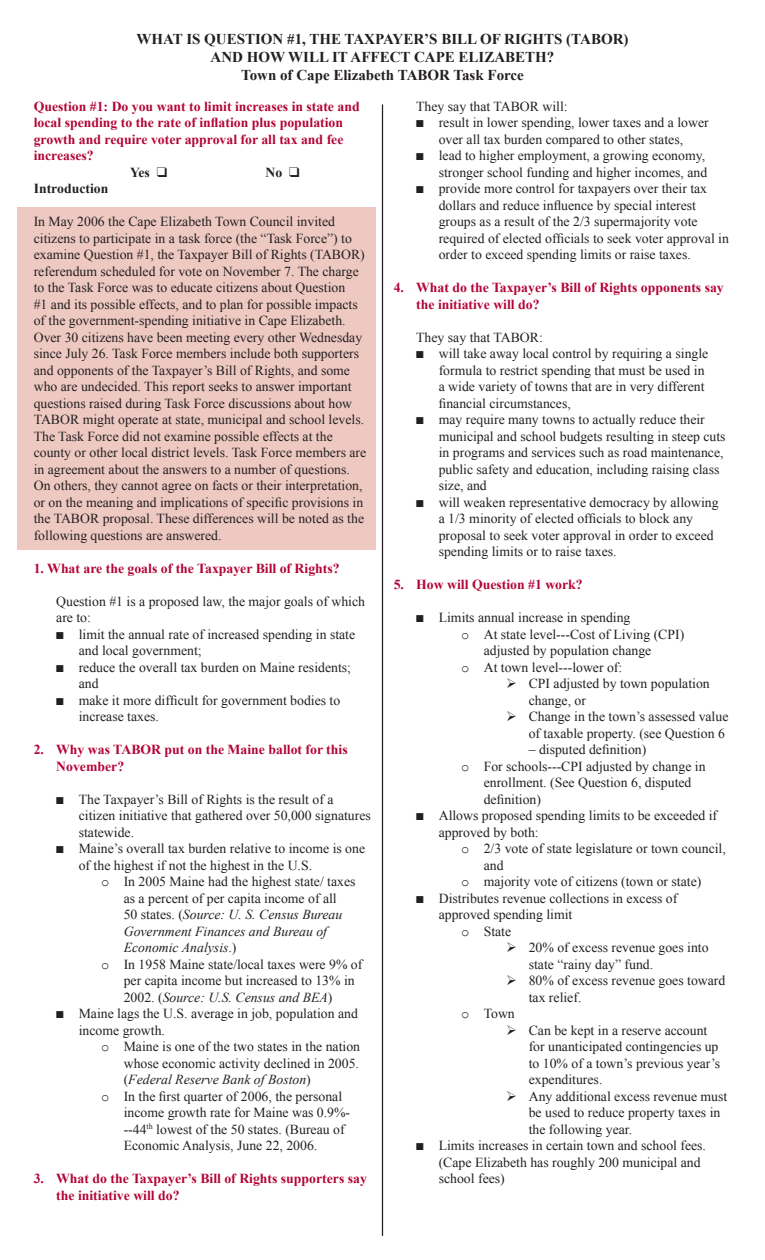
<style>
.page{position:relative;width:765px;height:1260px;background:#fff}
.page>*{position:absolute;margin:0;border:0;box-sizing:border-box;transform-origin:0 0}
.t1{font:700 15px "Times New Roman";color:#231f20}
.t2{font:13.75px/16.5px "Times New Roman";color:#231f20}
.t3{font:700 13.75px/16.5px "Times New Roman";color:#b30437}
.t4{font:700 13.75px "Times New Roman";color:#231f20}
.s1{font-family:"Courier New"}
.s2{font-style:italic}
</style>
<div class="page">
<div style="left:17px;top:207px;width:359px;height:343px;background:#eec9c2"></div>
<hr style="left:382px;top:104px;width:1px;height:1132px;background:#231f20">
<p class="t1" style="left:136px;top:30px;width:494px">WHAT IS QUESTION #1, THE TAXPAYER’S BILL OF RIGHTS (TABOR)</p>
<p class="t1" style="left:211px;top:48px;width:345px">AND HOW WILL IT AFFECT CAPE ELIZABETH?</p>
<p class="t1" style="left:241px;top:66px;width:284px">Town of Cape Elizabeth TABOR Task Force</p>
<p class="t3" style="left:34px;top:98px;width:327px">Question #1: Do you want to limit increases in state and local spending to the rate of inflation plus population growth and require voter approval for all tax and fee increases?</p>
<p class="t4" style="left:130px;top:164px;width:39px">Yes ❑</p>
<p class="t4" style="left:266px;top:164px;width:36px">No ❑</p>
<p class="t4" style="left:34px;top:181px;width:76px">Introduction</p>
<p class="t2" style="left:34px;top:213px;width:334px">In May 2006 the Cape Elizabeth Town Council invited citizens to participate in a task force (the “Task Force”) to examine Question #1, the Taxpayer Bill of Rights (TABOR) referendum scheduled for vote on November 7. The charge to the Task Force was to educate citizens about Question<br>#1 and its possible effects, and to plan for possible impacts of the government-spending initiative in Cape Elizabeth.<br>Over 30 citizens have been meeting every other Wednesday since July 26. Task Force members include both supporters and opponents of the Taxpayer’s Bill of Rights, and some who are undecided. This report seeks to answer important questions raised during Task Force discussions about how TABOR might operate at state, municipal and school levels.<br>The Task Force did not examine possible effects at the county or other local district levels. Task Force members are in agreement about the answers to a number of questions.<br>On others, they cannot agree on facts or their interpretation, or on the meaning and implications of specific provisions in the TABOR proposal. These differences will be noted as the following questions are answered.</p>
<p class="t3" style="left:34px;top:560px;width:307px">1. What are the goals of the Taxpayer Bill of Rights?</p>
<p class="t2" style="left:56px;top:593px;width:310px">Question #1 is a proposed law, the major goals of which are to:</p>
<p class="t2" style="left:79px;top:626px;width:278px;text-indent:-22px">■ limit the annual rate of increased spending in state and local government;</p>
<p class="t2" style="left:79px;top:659px;width:274px;text-indent:-22px">■ reduce the overall tax burden on Maine residents; and</p>
<p class="t2" style="left:79px;top:692px;width:263px;text-indent:-22px">■ make it more difficult for government bodies to increase taxes.</p>
<p class="t3" style="left:56px;top:741px;width:293px;text-indent:-22px">2. Why was TABOR put on the Maine ballot for this<br>November?</p>
<p class="t2" style="left:79px;top:791px;width:294px;text-indent:-22px">■ The Taxpayer’s Bill of Rights is the result of a citizen initiative that gathered over 50,000 signatures statewide.</p>
<p class="t2" style="left:79px;top:840px;width:288px;text-indent:-22px">■ Maine’s overall tax burden relative to income is one of the highest if not the highest in the U.S.</p>
<p class="t2" style="left:124px;top:873px;width:233px;text-indent:-22px"><span class="s1">o</span> In 2005 Maine had the highest state/ taxes as a percent of per capita income of all<br>50 states. (<span class="s2">Source: U. S. Census Bureau Government Finances and Bureau of Economic Analysis</span>.)</p>
<p class="t2" style="left:124px;top:956px;width:240px;text-indent:-22px"><span class="s1">o</span> In 1958 Maine state/local taxes were 9% of per capita income but increased to 13% in<br>2002. (<span class="s2">Source: U.S. Census and BEA</span>)</p>
<p class="t2" style="left:79px;top:1005px;width:281px;text-indent:-22px">■ Maine lags the U.S. average in job, population and income growth.</p>
<p class="t2" style="left:124px;top:1038px;width:238px;text-align:justify;text-indent:-22px"><span class="s1">o</span> Maine is one of the two states in the nation whose economic activity declined in 2005. (<span class="s2">Federal Reserve Bank of Boston</span>)</p>
<p class="t2" style="left:124px;top:1088px;width:228px;text-indent:-22px"><span class="s1">o</span> In the first quarter of 2006, the personal income growth rate for Maine was 0.9%- --44<sup>th</sup> lowest of the 50 states. (Bureau of Economic Analysis, June 22, 2006.</p>
<p class="t3" style="left:56px;top:1170px;width:312px;text-indent:-22px">3. What do the Taxpayer’s Bill of Rights supporters say the initiative will do?</p>
<p class="t2" style="left:416px;top:98px;width:153px">They say that TABOR will:</p>
<p class="t2" style="left:416px;top:114px;width:294px;text-align:center">■ result in lower spending, lower taxes and a lower over all tax burden compared to other states,</p>
<p class="t2" style="left:416px;top:147px;width:292px;text-align:right">■ lead to higher employment, a growing economy, stronger school funding and higher incomes, and</p>
<p class="t2" style="left:439px;top:180px;width:292px;text-indent:-22px">■ provide more control for taxpayers over their tax dollars and reduce influence by special interest groups as a result of the 2/3 supermajority vote required of elected officials to seek voter approval in order to exceed spending limits or raise taxes.</p>
<p class="t3" style="left:416px;top:279px;width:309px;text-indent:-22px">4. What do the Taxpayer’s Bill of Rights opponents say the initiative will do?</p>
<p class="t2" style="left:416px;top:329px;width:128px">They say that TABOR:</p>
<p class="t2" style="left:439px;top:345px;width:271px;text-indent:-22px">■ will take away local control by requiring a single formula to restrict spending that must be used in a wide variety of towns that are in very different financial circumstances,</p>
<p class="t2" style="left:439px;top:411px;width:288px;text-indent:-22px">■ may require many towns to actually reduce their municipal and school budgets resulting in steep cuts in programs and services such as road maintenance, public safety and education, including raising class size, and</p>
<p class="t2" style="left:439px;top:494px;width:281px;text-indent:-22px">■ will weaken representative democracy by allowing a 1/3 minority of elected officials to block any proposal to seek voter approval in order to exceed spending limits or to raise taxes.</p>
<p class="t3" style="left:394px;top:576px;width:191px">5. How will Question #1 work?</p>
<p class="t2" style="left:416px;top:609px;width:216px">■ Limits annual increase in spending</p>
<p class="t2" style="left:484px;top:626px;width:202px;text-indent:-22px"><span class="s1">o</span> At state level---Cost of Living (CPI) adjusted by population change</p>
<p class="t2" style="left:461px;top:659px;width:163px"><span class="s1">o</span> At town level---lower of:</p>
<p class="t2" style="left:529px;top:675px;width:183px">CPI adjusted by town population change, or</p>
<p class="t2" style="left:529px;top:708px;width:201px">Change in the town’s assessed value of taxable property. (see Question 6</p>
<p class="t2" style="left:529px;top:741px;width:119px">– disputed definition)</p>
<p class="t2" style="left:484px;top:758px;width:223px;text-indent:-22px"><span class="s1">o</span> For schools---CPI adjusted by change in enrollment. (See Question 6, disputed definition)</p>
<p class="t2" style="left:439px;top:807px;width:280px;text-indent:-22px">■ Allows proposed spending limits to be exceeded if approved by both:</p>
<p class="t2" style="left:484px;top:840px;width:244px;text-indent:-22px"><span class="s1">o</span> 2/3 vote of state legislature or town council, and</p>
<p class="t2" style="left:461px;top:873px;width:242px"><span class="s1">o</span> majority vote of citizens (town or state)</p>
<p class="t2" style="left:439px;top:890px;width:240px;text-indent:-22px">■ Distributes revenue collections in excess of approved spending limit</p>
<p class="t2" style="left:461px;top:923px;width:51px"><span class="s1">o</span> State</p>
<p class="t2" style="left:529px;top:939px;width:181px">20% of excess revenue goes into state “rainy day” fund.</p>
<p class="t2" style="left:529px;top:972px;width:198px">80% of excess revenue goes toward tax relief.</p>
<p class="t2" style="left:461px;top:1005px;width:55px"><span class="s1">o</span> Town</p>
<p class="t2" style="left:529px;top:1022px;width:193px">Can be kept in a reserve account for unanticipated contingencies up to 10% of a town’s previous year’s expenditures.</p>
<p class="t2" style="left:529px;top:1088px;width:200px">Any additional excess revenue must be used to reduce property taxes in the following year.</p>
<p class="t2" style="left:439px;top:1137px;width:269px;text-indent:-22px">■ Limits increases in certain town and school fees. (Cape Elizabeth has roughly 200 municipal and school fees)</p>
</div>
